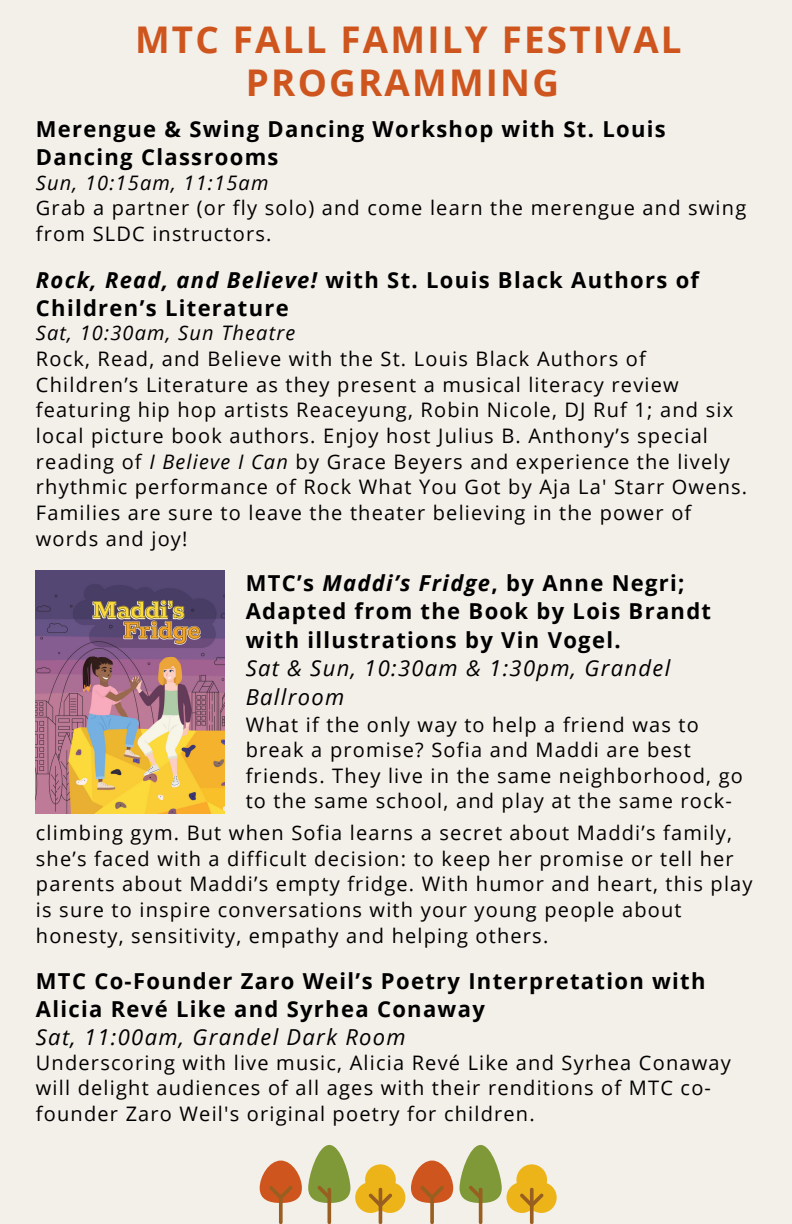
<style>
.page{position:relative;width:792px;height:1224px;background:#f3efe9}
.page>*{position:absolute;margin:0;border:0;box-sizing:border-box;transform-origin:0 0}
.t1{font:700 36.8px/43.6px "Open Sans";letter-spacing:.06em;color:#ce561e;text-align:center}
.t2{font:700 22px/28px "Open Sans";letter-spacing:.06em;color:#000}
.t3{font:italic 22px/28.4px "Open Sans";letter-spacing:.06em;color:#000}
.t4{font:20px/25.6px "Open Sans";letter-spacing:.06em;color:#000}
.t5{font:italic 20px "Open Sans";letter-spacing:.06em;color:#000}
.s1{font-style:italic}
</style>
<div class="page">
<div style="left:365px;top:1164px;width:31px;height:31px;background:#edb41a;border-radius:50%"></div>
<div style="left:355px;top:1182px;width:31px;height:31px;background:#edb41a;border-radius:50%"></div>
<div style="left:375px;top:1182px;width:30px;height:31px;background:#edb41a;border-radius:50%"></div>
<hr style="left:379px;top:1187px;width:3px;height:37px;background:#995f20;border-radius:2px">
<svg style="left:368px;top:1192px;width:24px;height:15px"></svg>
<svg style="left:279px;top:1195px;width:4px;height:29px"></svg>
<svg style="left:260px;top:1161px;width:42px;height:42px"></svg>
<hr style="left:328px;top:1187px;width:3px;height:37px;background:#995f20;border-radius:2px">
<svg style="left:308px;top:1145px;width:42px;height:58px"></svg>
<div style="left:516px;top:1164px;width:31px;height:31px;background:#edb41a;border-radius:50%"></div>
<div style="left:507px;top:1182px;width:30px;height:31px;background:#edb41a;border-radius:50%"></div>
<div style="left:526px;top:1182px;width:31px;height:31px;background:#edb41a;border-radius:50%"></div>
<svg style="left:530px;top:1187px;width:4px;height:37px"></svg>
<svg style="left:520px;top:1192px;width:24px;height:15px"></svg>
<svg style="left:430px;top:1195px;width:4px;height:29px"></svg>
<svg style="left:411px;top:1161px;width:42px;height:42px"></svg>
<hr style="left:479px;top:1187px;width:3px;height:37px;background:#995f20;border-radius:2px">
<svg style="left:460px;top:1145px;width:42px;height:58px"></svg>
<img style="left:36px;top:571px;width:189px;height:243px">
<p class="t1" style="left:135px;top:17px;width:548px">MTC FALL FAMILY FESTIVAL<br>PROGRAMMING</p>
<p class="t2" style="left:36px;top:115px;width:631px">Merengue &amp; Swing Dancing Workshop with St. Louis<br>Dancing Classrooms</p>
<p class="t5" style="left:36px;top:168px;width:234px">Sun, 10:15am, 11:15am</p>
<p class="t4" style="left:36px;top:195px;width:712px">Grab a partner (or fly solo) and come learn the merengue and swing from SLDC instructors.</p>
<p class="t2" style="left:36px;top:265px;width:665px"><span class="s1">Rock, Read, and Believe!</span> with St. Louis Black Authors of<br>Children’s Literature</p>
<p class="t5" style="left:36px;top:319px;width:261px">Sat, 10:30am, Sun Theatre</p>
<p class="t4" style="left:36px;top:345px;width:713px">Rock, Read, and Believe with the St. Louis Black Authors of Children’s Literature as they present a musical literacy review featuring hip hop artists Reaceyung, Robin Nicole, DJ Ruf 1; and six local picture book authors. Enjoy host Julius B. Anthony’s special reading of <span class="s1">I Believe I Can</span> by Grace Beyers and experience the lively rhythmic performance of Rock What You Got by Aja La' Starr Owens.<br>Families are sure to leave the theater believing in the power of words and joy!</p>
<p class="t2" style="left:246px;top:568px;width:467px">MTC’s <span class="s1">Maddi’s Fridge</span>, by Anne Negri;<br>Adapted from the Book by Lois Brandt with illustrations by Vin Vogel.</p>
<p class="t3" style="left:246px;top:653px;width:426px">Sat &amp; Sun, 10:30am &amp; 1:30pm, Grandel<br>Ballroom</p>
<p class="t4" style="left:246px;top:711px;width:499px">What if the only way to help a friend was to break a promise? Sofia and Maddi are best friends. They live in the same neighborhood, go to the same school, and play at the same rock-</p>
<p class="t4" style="left:36px;top:819px;width:718px">climbing gym. But when Sofia learns a secret about Maddi’s family, she’s faced with a difficult decision: to keep her promise or tell her parents about Maddi’s empty fridge. With humor and heart, this play is sure to inspire conversations with your young people about honesty, sensitivity, empathy and helping others.</p>
<p class="t2" style="left:36px;top:967px;width:671px">MTC Co-Founder Zaro Weil’s Poetry Interpretation with<br>Alicia Revé Like and Syrhea Conaway</p>
<p class="t3" style="left:36px;top:1022px;width:371px">Sat, 11:00am, Grandel Dark Room</p>
<p class="t4" style="left:36px;top:1049px;width:696px">Underscoring with live music, Alicia Revé Like and Syrhea Conaway will delight audiences of all ages with their renditions of MTC co&shy;founder Zaro Weil's original poetry for children.</p>
</div>
